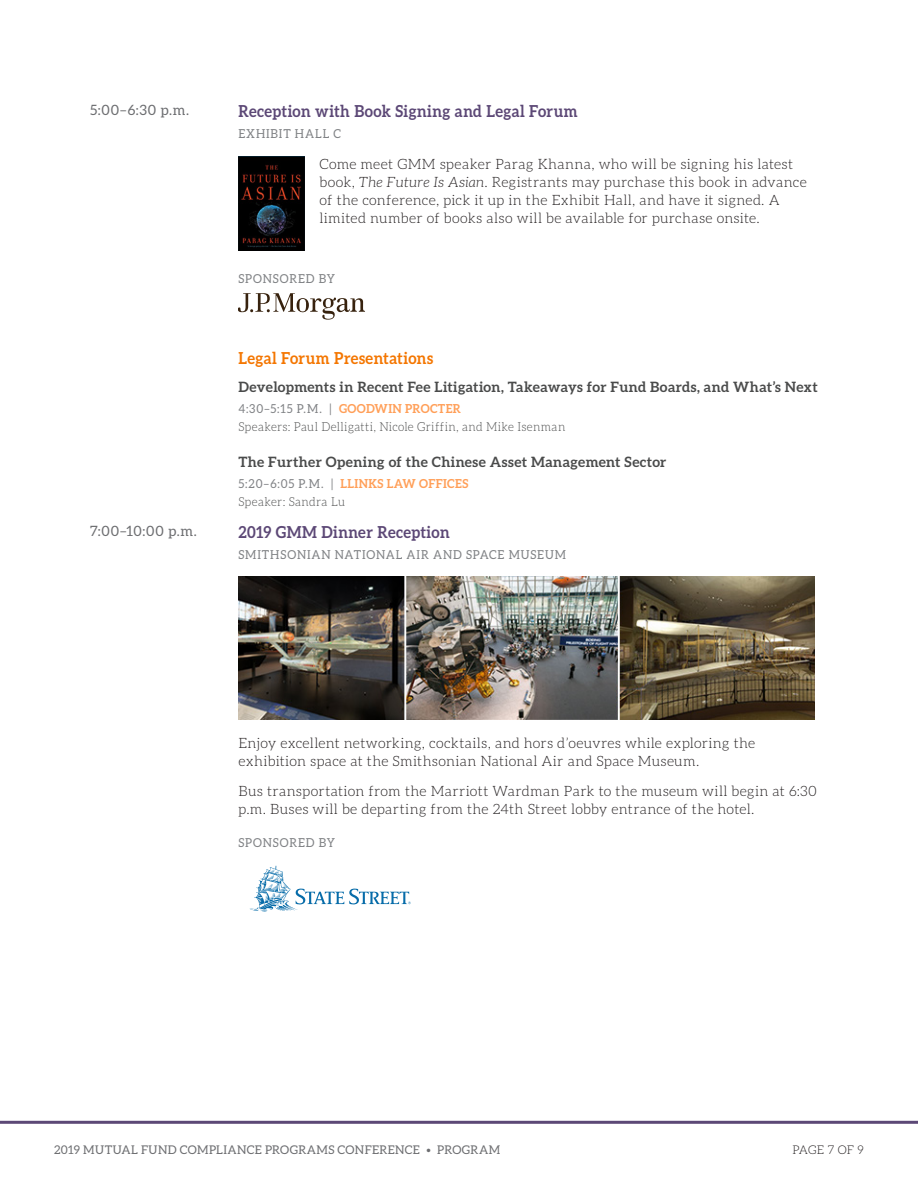
<style>
.page{position:relative;width:918px;height:1188px;background:#fff}
.page>*{position:absolute;margin:0;border:0;box-sizing:border-box;transform-origin:0 0}
.Event{font:700 16.5px "Aleo";letter-spacing:.025em;color:#5c4876;scale:.92 1}
.Legal_forum{font:700 16.5px "Aleo";letter-spacing:.025em;color:#f47600;scale:.92 1}
.Text{font:300 14.25px/18px "Aleo";letter-spacing:.02em;color:#231f20}
.Legal_forum_first{font:700 14.25px "Aleo";letter-spacing:.025em;color:#4a4b4b}
.Legal_Forum_second{font:700 14.25px "Aleo";letter-spacing:.03em;color:#4a4b4b}
.Times{font:14.25px "Aleo";letter-spacing:.06em;color:#6c6d70}
.Room{font:12.3px "Aleo";letter-spacing:.075em;color:#808285;scale:.95 1}
.Room-2{font:300 12.3px "Aleo";letter-spacing:.03em;color:#4a4b4b;scale:.95 1}
.Room-3{font:700 12.3px "Aleo";letter-spacing:.03em;color:#ff9f58;scale:.95 1}
.Sponsored_by{font:12.3px "Aleo";letter-spacing:.075em;color:#808285;scale:.95 1}
.t1{font:12px "Aleo";letter-spacing:.035em;color:#6d6e71}
.t2{font:300 12px "Aleo";color:#231f20}
.s1{font-style:italic}
.s2{font-weight:700;color:#ff9f58}
.s3{font-weight:400;color:#808285}
.s4{font-weight:300}
</style>
<div class="page">
<hr style="left:0;top:1121px;width:918px;height:3px;background:#5c4876">
<img style="left:238px;top:576px;width:576px;height:144px">
<svg style="left:250px;top:866px;width:161px;height:45px"></svg>
<img style="left:238px;top:156px;width:66px;height:95px">
<svg style="left:238px;top:293px;width:127px;height:27px"></svg>
<p class="Times" style="left:90px;top:102px;width:101px">5:00–6:30 p.m.</p>
<p class="Event" style="left:238px;top:101px;width:370px">Reception with Book Signing and Legal Forum</p>
<p class="Room" style="left:238px;top:126px;width:109px">EXHIBIT HALL C</p>
<p class="Text" style="left:320px;top:155px;width:489px">Come meet GMM speaker Parag Khanna, who will be signing his latest book, <span class="s1">The Future Is Asian</span>. Registrants may purchase this book in advance of the conference, pick it up in the Exhibit Hall, and have it signed. A limited number of books also will be available for purchase onsite.</p>
<p class="Sponsored_by" style="left:238px;top:271px;width:103px">SPONSORED BY</p>
<p class="Legal_forum" style="left:238px;top:348px;width:213px">Legal Forum Presentations</p>
<p class="Legal_forum_first" style="left:238px;top:378px;width:581px">Developments in Recent Fee Litigation, Takeaways for Fund Boards, and What’s Next</p>
<p class="Room" style="left:238px;top:401px;width:236px">4:30–5:15 P.M. | <span class="s2">GOODWIN PROCTER</span></p>
<p class="Room-2" style="left:238px;top:420px;width:346px">Speakers: Paul Delligatti, Nicole Griffin, and Mike Isenman</p>
<p class="Legal_Forum_second" style="left:238px;top:453px;width:430px">The Further Opening of the Chinese Asset Management Sector</p>
<p class="Room-3" style="left:238px;top:476px;width:244px"><span class="s3">5:20–6:05 P.M. |</span> LLINKS LAW OFFICES</p>
<p class="Room-2" style="left:238px;top:495px;width:114px">Speaker: Sandra Lu</p>
<p class="Times" style="left:90px;top:523px;width:108px">7:00–10:00 p.m.</p>
<p class="Event" style="left:238px;top:523px;width:231px">2019 GMM Dinner Reception</p>
<p class="Room" style="left:238px;top:548px;width:346px">SMITHSONIAN NATIONAL AIR AND SPACE MUSEUM</p>
<p class="Text" style="left:238px;top:733px;width:518px">Enjoy excellent networking, cocktails, and hors d’oeuvres while exploring the exhibition space at the Smithsonian National Air and Space Museum.</p>
<p class="Text" style="left:238px;top:782px;width:580px">Bus transportation from the Marriott Wardman Park to the museum will begin at 6:30 p.m. Buses will be departing from the 24th Street lobby entrance of the hotel.</p>
<p class="Sponsored_by" style="left:238px;top:836px;width:103px">SPONSORED BY</p>
<p class="t1" style="left:54px;top:1142px;width:448px">2019 MUTUAL FUND COMPLIANCE PROGRAMS CONFERENCE <span class="s4">•</span> PROGRAM</p>
<p class="t2" style="left:792px;top:1143px;width:73px">PAGE 7 OF 9</p>
</div>
